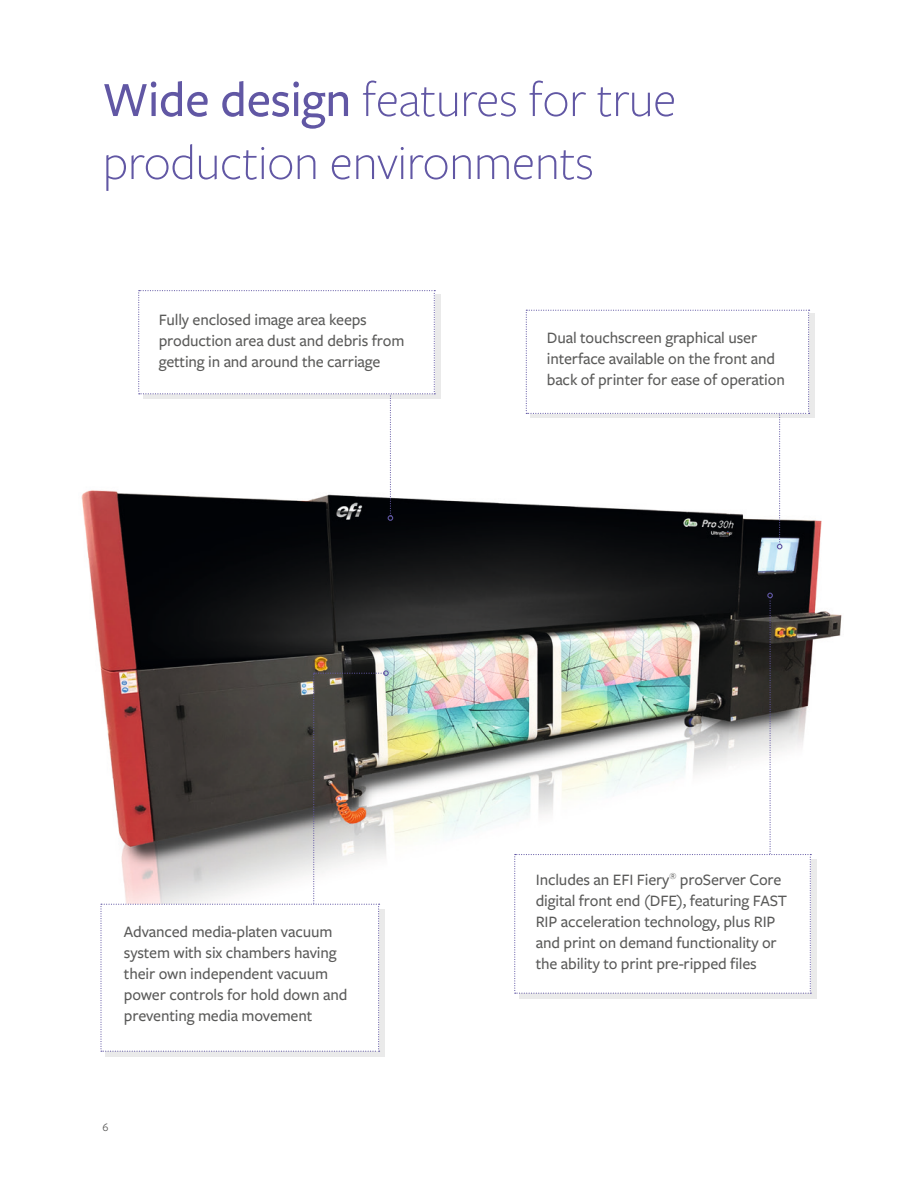
<style>
.page{position:relative;width:918px;height:1188px;background:#fff}
.page>*{position:absolute;margin:0;border:0;box-sizing:border-box;transform-origin:0 0}
.t1{font:300 51px/63px "Freight Sans Pro";letter-spacing:-.01em;color:#6157a4}
.t2{font:500 16.5px/21px "Freight Sans Pro";letter-spacing:-.01em;color:#5a5a59}
.t3{font:12px "Freight Sans Pro";color:#5a5a59}
.s1{font-weight:500}
</style>
<div class="page">
<img style="left:81px;top:490px;width:761px;height:472px">
<svg style="left:138px;top:290px;width:297px;height:231px"></svg>
<svg style="left:526px;top:310px;width:284px;height:239px"></svg>
<div style="left:105px;top:909px;width:279px;height:148px;background:#eaeaea"></div>
<svg style="left:100px;top:670px;width:289px;height:382px;background:#b6adac"></svg>
<div style="left:519px;top:859px;width:297px;height:140px;background:#eaeaea"></div>
<img style="left:514px;top:593px;width:297px;height:401px">
<h1 class="t1" style="left:103px;top:66px;width:576px"><span class="s1">Wide design</span> features for true production environments</h1>
<p class="t2" style="left:159px;top:309px;width:247px">Fully enclosed image area keeps production area dust and debris from getting in and around the carriage</p>
<p class="t2" style="left:547px;top:326px;width:240px">Dual touchscreen graphical user interface available on the front and back of printer for ease of operation</p>
<p class="t2" style="left:124px;top:921px;width:225px">Advanced media-platen vacuum system with six chambers having their own independent vacuum power controls for hold down and preventing media movement</p>
<p class="t3" style="left:103px;top:1119px;width:8px">6</p>
<p class="t2" style="left:536px;top:868px;width:253px">Includes an EFI Fiery<sup>®</sup> proServer Core digital front end (DFE), featuring FAST RIP acceleration technology, plus RIP and print on demand functionality or the ability to print pre-ripped files</p>
</div>
